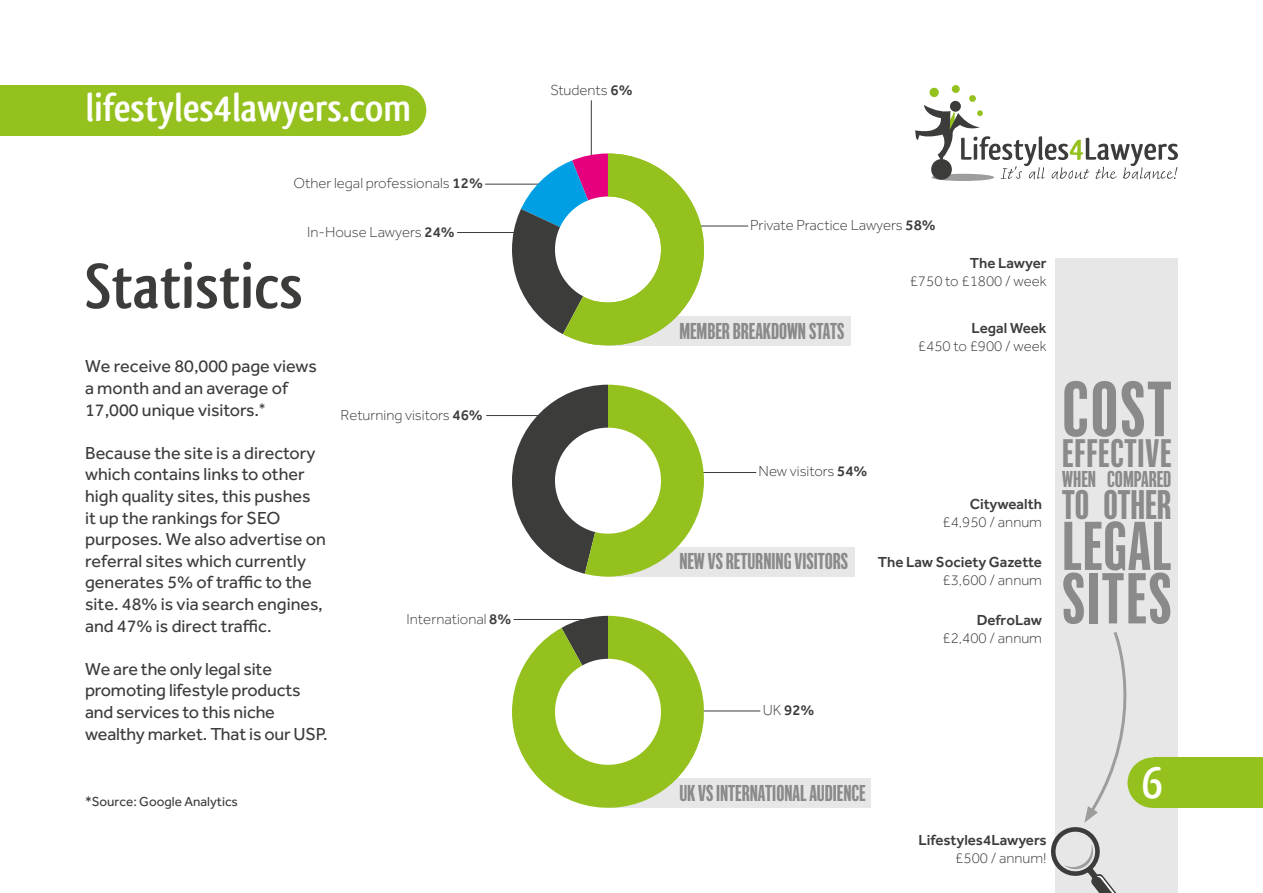
<style>
.page{position:relative;width:1263px;height:893px;background:#fff}
.page>*{position:absolute;margin:0;border:0;box-sizing:border-box;transform-origin:0 0}
.t1{font:68.25px "Industrial Gothic Banner Std";color:#8b8a8a}
.t2{font:700 66px "Qlassik";color:#3c3c3b}
.t3{font:62.85px "Industrial Gothic Banner Std";letter-spacing:.035em;color:#8b8a8a}
.t4{font:60.15px "Industrial Gothic Banner Std";letter-spacing:.02em;color:#8b8a8a}
.t5{font:700 46.35px "Qlassik";color:#fff}
.t6{font:700 40.5px "Qlassik";color:#fff}
.t7{font:36.15px "Industrial Gothic Banner Std";color:#8b8a8a}
.t8{font:34.8px "Industrial Gothic Banner Std";letter-spacing:.025em;color:#8b8a8a}
.t9{font:20.1px "Industrial Gothic Banner Std";color:#8b8a8a}
.t10{font:18px/21.6px "Effra";color:#3c3c3b}
.t11{font:300 15px "Effra";color:#3c3c3b}
.t12{font:500 15px "Effra";color:#3c3c3b}
.t13{font:13.5px "Effra";color:#3c3c3b}
.s1{font-weight:500}
.s2{font-weight:300}
</style>
<div class="page">
<div style="left:1056px;top:258px;width:122px;height:635px;background:#e7e7e7"></div>
<div style="left:929px;top:88px;width:10px;height:9px;background:#95c11f;border-radius:50%"></div>
<div style="left:952px;top:85px;width:8px;height:8px;background:#95c11f;border-radius:50%"></div>
<div style="left:969px;top:95px;width:7px;height:7px;background:#95c11f;border-radius:50%"></div>
<svg style="left:932px;top:174px;width:62px;height:7px"></svg>
<div style="left:950px;top:101px;width:11px;height:11px;background:#3c3c3b;border-radius:50%"></div>
<svg style="left:915px;top:105px;width:263px;height:74px"></svg>
<div style="left:1153px;top:757px;width:110px;height:51px;background:#95c11f"></div>
<div style="left:1127px;top:757px;width:51px;height:51px;background:#95c11f;border-radius:50%"></div>
<div style="left:0;top:85px;width:401px;height:50px;background:#95c11f"></div>
<div style="left:376px;top:85px;width:50px;height:50px;background:#95c11f;border-radius:50%"></div>
<div style="left:607px;top:316px;width:244px;height:29px;background:#e7e7e7"></div>
<hr style="left:591px;top:100px;width:1px;height:93px;background:#3c3c3b">
<hr style="left:655px;top:226px;width:93px;height:1px;background:#3c3c3b">
<hr style="left:485px;top:184px;width:93px;height:1px;background:#3c3c3b">
<hr style="left:457px;top:232px;width:93px;height:1px;background:#3c3c3b">
<svg style="left:512px;top:153px;width:192px;height:192px"></svg>
<hr style="left:486px;top:415px;width:93px;height:1px;background:#3c3c3b">
<hr style="left:663px;top:472px;width:93px;height:1px;background:#3c3c3b">
<div style="left:607px;top:547px;width:248px;height:30px;background:#e7e7e7"></div>
<svg style="left:512px;top:385px;width:192px;height:192px"></svg>
<hr style="left:667px;top:711px;width:93px;height:1px;background:#3c3c3b">
<div style="left:607px;top:778px;width:264px;height:30px;background:#e7e7e7"></div>
<svg style="left:512px;top:616px;width:192px;height:192px"></svg>
<svg style="left:1051px;top:629px;width:98px;height:264px"></svg>
<h3 class="t6" style="left:86px;top:84px;width:327px">lifestyles4lawyers.com</h3>
<p class="t11" style="left:293px;top:175px;width:191px">Other legal professionals <span class="s1">12%</span></p>
<p class="t11" style="left:307px;top:224px;width:149px">In-House Lawyers <span class="s1">24%</span></p>
<h2 class="t2" style="left:85px;top:248px;width:219px">Statistics</h2>
<p class="t10" style="left:85px;top:355px;width:233px">We receive 80,000 page views a month and an average of<br>17,000 unique visitors.<sup>*</sup></p>
<p class="t10" style="left:85px;top:442px;width:242px">Because the site is a directory which contains links to other high quality sites, this pushes it up the rankings for SEO purposes. We also advertise on referral sites which currently generates 5% of traffic to the site. 48% is via search engines, and 47% is direct traffic.</p>
<p class="t10" style="left:85px;top:658px;width:244px">We are the only legal site promoting lifestyle products and services to this niche wealthy market. That is our USP.</p>
<p class="t11" style="left:340px;top:407px;width:144px">Returning visitors <span class="s1">46%</span></p>
<p class="t11" style="left:407px;top:611px;width:106px">International <span class="s1">8%</span></p>
<p class="t13" style="left:85px;top:794px;width:154px">*Source: Google Analytics</p>
<p class="t11" style="left:550px;top:82px;width:84px">Students <span class="s1">6%</span></p>
<p class="t11" style="left:750px;top:217px;width:187px">Private Practice Lawyers <span class="s1">58%</span></p>
<p class="t9" style="left:679px;top:320px;width:166px">MEMBER BREAKDOWN STATS</p>
<p class="t12" style="left:970px;top:254px;width:78px">The Lawyer</p>
<p class="t11" style="left:910px;top:273px;width:138px">£750 to £1800 / week</p>
<p class="t12" style="left:971px;top:319px;width:77px">Legal Week</p>
<p class="t11" style="left:918px;top:338px;width:130px">£450 to £900 / week</p>
<p class="t11" style="left:759px;top:463px;width:110px">New visitors <span class="s1">54%</span></p>
<p class="t9" style="left:679px;top:550px;width:170px">NEW VS RETURNING VISITORS</p>
<p class="t12" style="left:970px;top:495px;width:74px">Citywealth</p>
<p class="t11" style="left:942px;top:513px;width:101px">£4,950 / annum</p>
<p class="t12" style="left:878px;top:553px;width:166px">The Law Society Gazette</p>
<p class="t11" style="left:942px;top:571px;width:101px">£3,600 / annum</p>
<p class="t12" style="left:977px;top:611px;width:67px">DefroLaw</p>
<p class="t11" style="left:942px;top:630px;width:101px">£2,400 / annum</p>
<h1 class="t1" style="left:1062px;top:372px;width:110px">COST</h1>
<h3 class="t8" style="left:1062px;top:434px;width:111px">EFFECTIVE</h3>
<p class="t9" style="left:1062px;top:468px;width:110px">WHEN COMPARED</p>
<h3 class="t7" style="left:1062px;top:485px;width:110px">TO OTHER</h3>
<h3 class="t4" style="left:1062px;top:513px;width:110px">LEGAL</h3>
<h3 class="t3" style="left:1062px;top:564px;width:110px">SITES</h3>
<p class="t12" style="left:763px;top:701px;width:53px"><span class="s2">UK</span> 92%</p>
<p class="t9" style="left:679px;top:782px;width:188px">UK VS INTERNATIONAL AUDIENCE</p>
<p class="t12" style="left:918px;top:831px;width:130px">Lifestyles4Lawyers</p>
<p class="t11" style="left:955px;top:849px;width:93px">£500 / annum!</p>
<h3 class="t5" style="left:1142px;top:756px;width:23px">6</h3>
</div>
